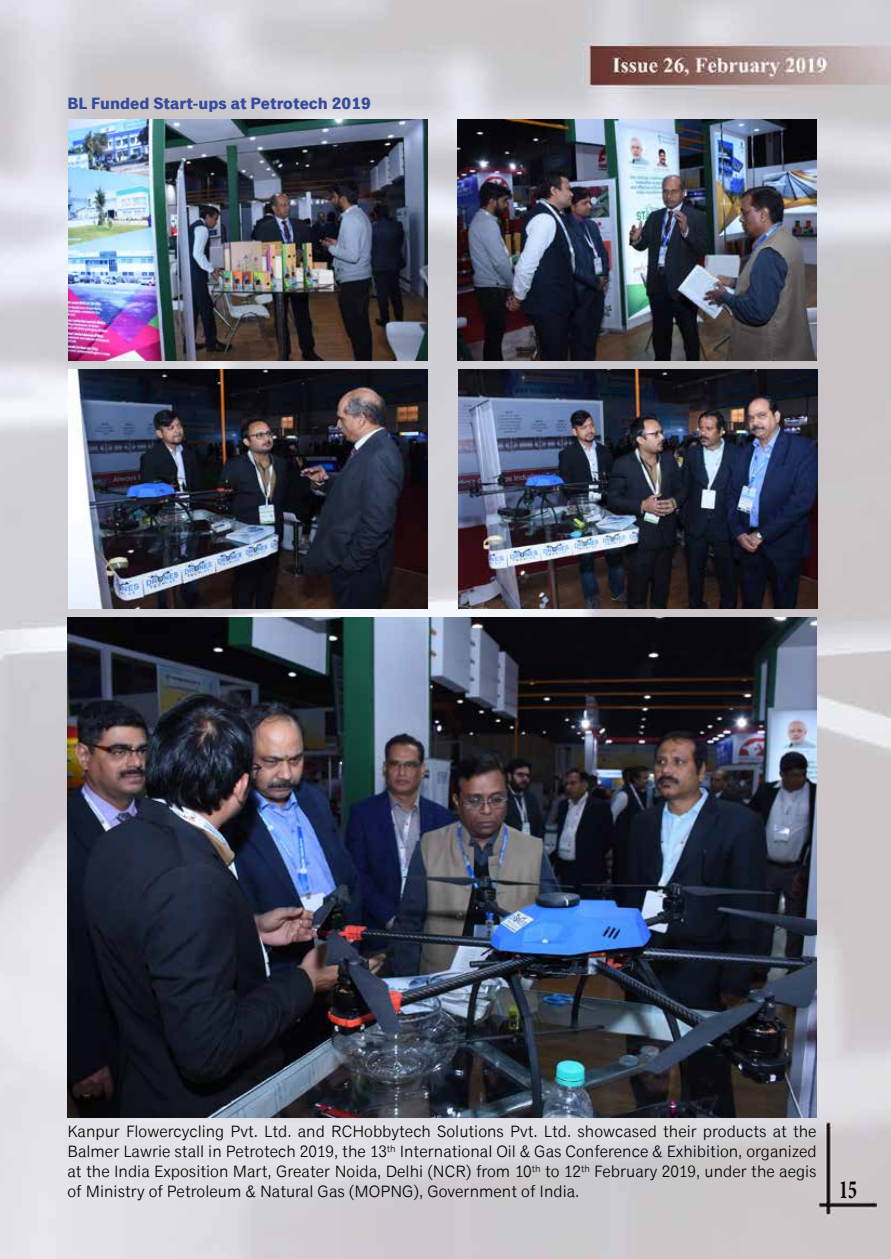
<style>
.page{position:relative;width:891px;height:1259px;background:#fff}
.page>*{position:absolute;margin:0;border:0;box-sizing:border-box;transform-origin:0 0}
.t1{font:700 26.25px "Minion Pro";color:#000;scale:.68 1}
.t2{font:16.5px/19.8px "Classic Grotesque Pro";color:#000;text-align:justify}
.t3{font:700 16.5px "Classic Grotesque Pro";color:#364b9a}
</style>
<div class="page">
<img style="left:0;top:0;width:891px;height:1258px">
<img style="left:68px;top:617px;width:749px;height:500px">
<img style="left:458px;top:369px;width:359px;height:239px">
<img style="left:69px;top:369px;width:359px;height:239px">
<img style="left:69px;top:120px;width:359px;height:240px">
<img style="left:458px;top:120px;width:359px;height:240px">
<p class="t3" style="left:68px;top:93px;width:305px">BL Funded Start-ups at Petrotech 2019</p>
<p class="t2" style="left:67px;top:1121px;width:751px">Kanpur Flowercycling Pvt. Ltd. and RCHobbytech Solutions Pvt. Ltd. showcased their products at the Balmer Lawrie stall in Petrotech 2019, the 13<sup>th</sup> International Oil &amp; Gas Conference &amp; Exhibition, organized at the India Exposition Mart, Greater Noida, Delhi (NCR) from 10<sup>th</sup> to 12<sup>th</sup> February 2019, under the aegis of Ministry of Petroleum &amp; Natural Gas (MOPNG), Government of India.</p>
<h1 class="t1" style="left:839px;top:1170px;width:28px">15</h1>
</div>
